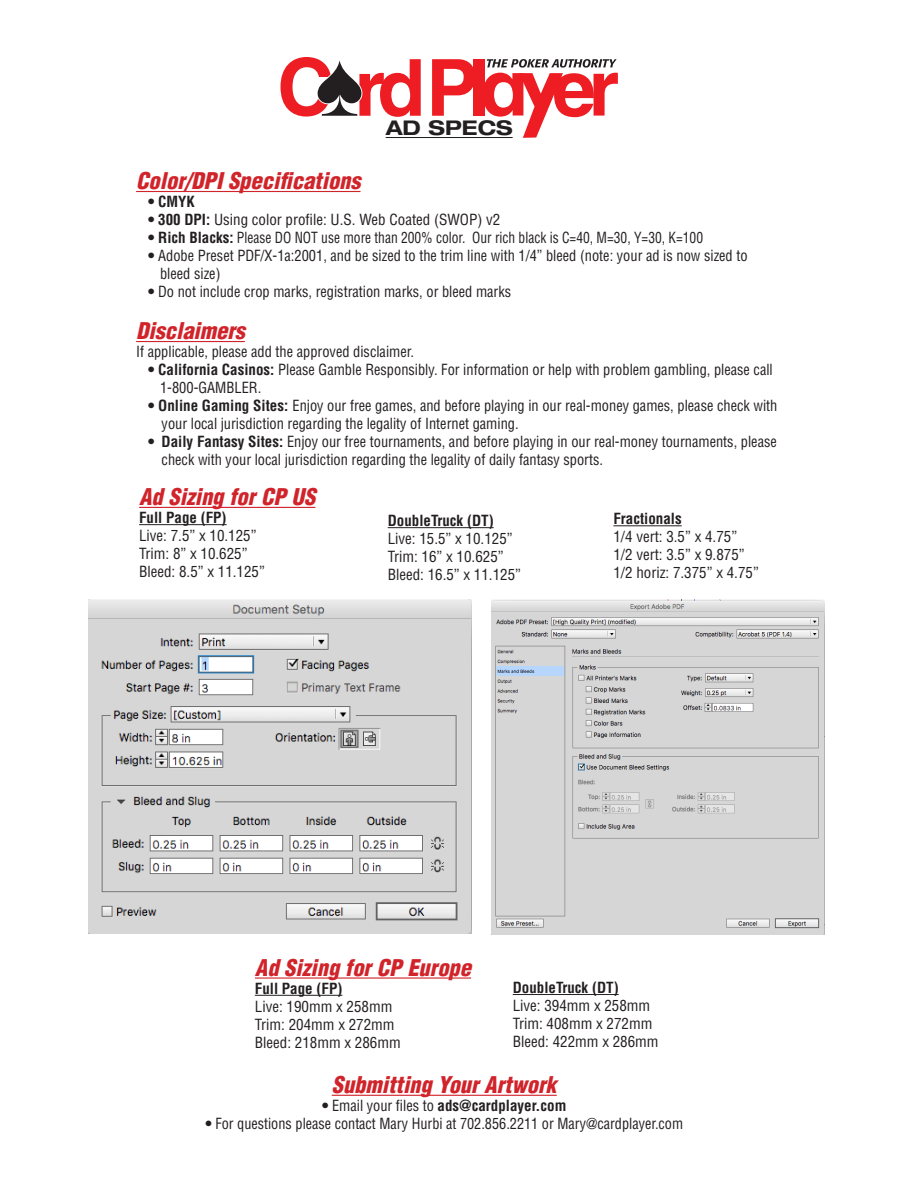
<style>
.page{position:relative;width:918px;height:1188px;background:#fff}
.page>*{position:absolute;margin:0;border:0;box-sizing:border-box;transform-origin:0 0}
.t1{font:italic 900 condensed 22.5px "Helvetica LT Std";color:#d1232a}
.t2{font:700 expanded 20.25px "Helvetica Neue LT Std";color:#231f20}
.t3{font:condensed 15px/18px "Helvetica LT Std";color:#231f20;scale:.96 1}
.t4{font:condensed 15px "Helvetica LT Std";color:#231f20}
.t5{font:700 condensed 15px "Helvetica LT Std";color:#231f20}
.t6{font:condensed 15px "Helvetica LT Std";color:#231f20;scale:.9 1}
.t7{font:condensed 15px "Helvetica LT Std";color:#231f20;scale:.95 1}
.s1{font-weight:700}
.s2{font-weight:400}
</style>
<div class="page">
<hr style="left:332px;top:1095px;width:225px;height:1px;background:#d1232a">
<svg style="left:432px;top:59px;width:41px;height:57px"></svg>
<div style="left:473px;top:59px;width:11px;height:57px;background:#ee1d23"></div>
<svg style="left:484px;top:59px;width:134px;height:79px"></svg>
<svg style="left:281px;top:57px;width:140px;height:60px"></svg>
<hr style="left:386px;top:137px;width:127px;height:1px;background:#231f20">
<img style="left:88px;top:600px;width:383px;height:334px">
<img style="left:491px;top:600px;width:333px;height:335px">
<hr style="left:136px;top:191px;width:225px;height:1px;background:#d1232a">
<hr style="left:136px;top:341px;width:109px;height:1px;background:#d1232a">
<hr style="left:139px;top:507px;width:176px;height:1px;background:#d1232a">
<hr style="left:139px;top:524px;width:88px;height:1px;background:#231f20">
<hr style="left:388px;top:527px;width:106px;height:1px;background:#231f20">
<hr style="left:613px;top:525px;width:69px;height:1px;background:#231f20">
<hr style="left:255px;top:977px;width:216px;height:2px;background:#d1232a">
<hr style="left:255px;top:995px;width:87px;height:1px;background:#231f20">
<hr style="left:513px;top:994px;width:106px;height:1px;background:#231f20">
<p class="t2" style="left:386px;top:116px;width:128px">AD SPECS</p>
<p class="t1" style="left:136px;top:167px;width:226px">Color/DPI Specifications</p>
<p class="t5" style="left:148px;top:192px;width:48px">• CMYK</p>
<p class="t4" style="left:148px;top:210px;width:354px"><span class="s1">• 300 DPI:</span> Using color profile: U.S. Web Coated (SWOP) v2</p>
<p class="t6" style="left:148px;top:228px;width:618px"><span class="s1">• Rich Blacks:</span> Please DO NOT use more than 200% color. Our rich black is C=40, M=30, Y=30, K=100</p>
<p class="t3" style="left:160px;top:247px;width:614px;text-indent:-12px"><span class="s1">•</span> Adobe Preset PDF/X-1a:2001, and be sized to the trim line with 1/4” bleed (note: your ad is now sized to bleed size)</p>
<p class="t3" style="left:148px;top:283px;width:380px"><span class="s1">•</span> Do not include crop marks, registration marks, or bleed marks</p>
<p class="t1" style="left:136px;top:317px;width:110px">Disclaimers</p>
<p class="t3" style="left:136px;top:343px;width:291px">If applicable, please add the approved disclaimer.</p>
<p class="t3" style="left:160px;top:361px;width:640px;text-indent:-12px"><span class="s1">• California Casinos:</span> Please Gamble Responsibly. For information or help with problem gambling, please call<br>1-800-GAMBLER.</p>
<p class="t3" style="left:162px;top:397px;width:643px;text-indent:-14px"><span class="s1">• Online Gaming Sites:</span> Enjoy our free games, and before playing in our real-money games, please check with your local jurisdiction regarding the legality of Internet gaming.</p>
<p class="t3" style="left:148px;top:433px;width:656px"><span class="s1">• Daily Fantasy Sites:</span> Enjoy our free tournaments, and before playing in our real-money tournaments, please</p>
<p class="t3" style="left:162px;top:451px;width:461px">check with your local jurisdiction regarding the legality of daily fantasy sports.</p>
<p class="t1" style="left:139px;top:483px;width:178px">Ad Sizing for CP US</p>
<p class="t5" style="left:139px;top:508px;width:89px">Full Page (FP)</p>
<p class="t4" style="left:139px;top:526px;width:119px">Live: 7.5” x 10.125”</p>
<p class="t4" style="left:139px;top:544px;width:110px">Trim: 8” x 10.625”</p>
<p class="t4" style="left:139px;top:562px;width:127px">Bleed: 8.5” x 11.125”</p>
<p class="t5" style="left:613px;top:509px;width:70px">Fractionals</p>
<p class="t4" style="left:613px;top:527px;width:125px">1/4 vert: 3.5” x 4.75”</p>
<p class="t4" style="left:613px;top:545px;width:133px">1/2 vert: 3.5” x 9.875”</p>
<p class="t4" style="left:613px;top:563px;width:147px">1/2 horiz: 7.375” x 4.75”</p>
<p class="t5" style="left:388px;top:511px;width:107px">DoubleTruck (DT)</p>
<p class="t4" style="left:388px;top:529px;width:126px">Live: 15.5” x 10.125”</p>
<p class="t4" style="left:388px;top:547px;width:117px">Trim: 16” x 10.625”</p>
<p class="t4" style="left:388px;top:565px;width:135px">Bleed: 16.5” x 11.125”</p>
<p class="t1" style="left:255px;top:953px;width:218px">Ad Sizing for CP Europe</p>
<p class="t5" style="left:255px;top:979px;width:89px">Full Page (FP)</p>
<p class="t4" style="left:255px;top:997px;width:139px">Live: 190mm x 258mm</p>
<p class="t4" style="left:255px;top:1015px;width:141px">Trim: 204mm x 272mm</p>
<p class="t4" style="left:255px;top:1033px;width:147px">Bleed: 218mm x 286mm</p>
<p class="t5" style="left:513px;top:978px;width:107px">DoubleTruck (DT)</p>
<p class="t4" style="left:513px;top:996px;width:139px">Live: 394mm x 258mm</p>
<p class="t4" style="left:513px;top:1014px;width:141px">Trim: 408mm x 272mm</p>
<p class="t4" style="left:513px;top:1032px;width:147px">Bleed: 422mm x 286mm</p>
<p class="t1" style="left:332px;top:1071px;width:226px">Submitting Your Artwork</p>
<p class="t5" style="left:322px;top:1096px;width:246px">• <span class="s2">Email your files to</span> ads@cardplayer.com</p>
<p class="t7" style="left:205px;top:1114px;width:504px"><span class="s1">•</span> For questions please contact Mary Hurbi at 702.856.2211 or Mary@cardplayer.com</p>
</div>
